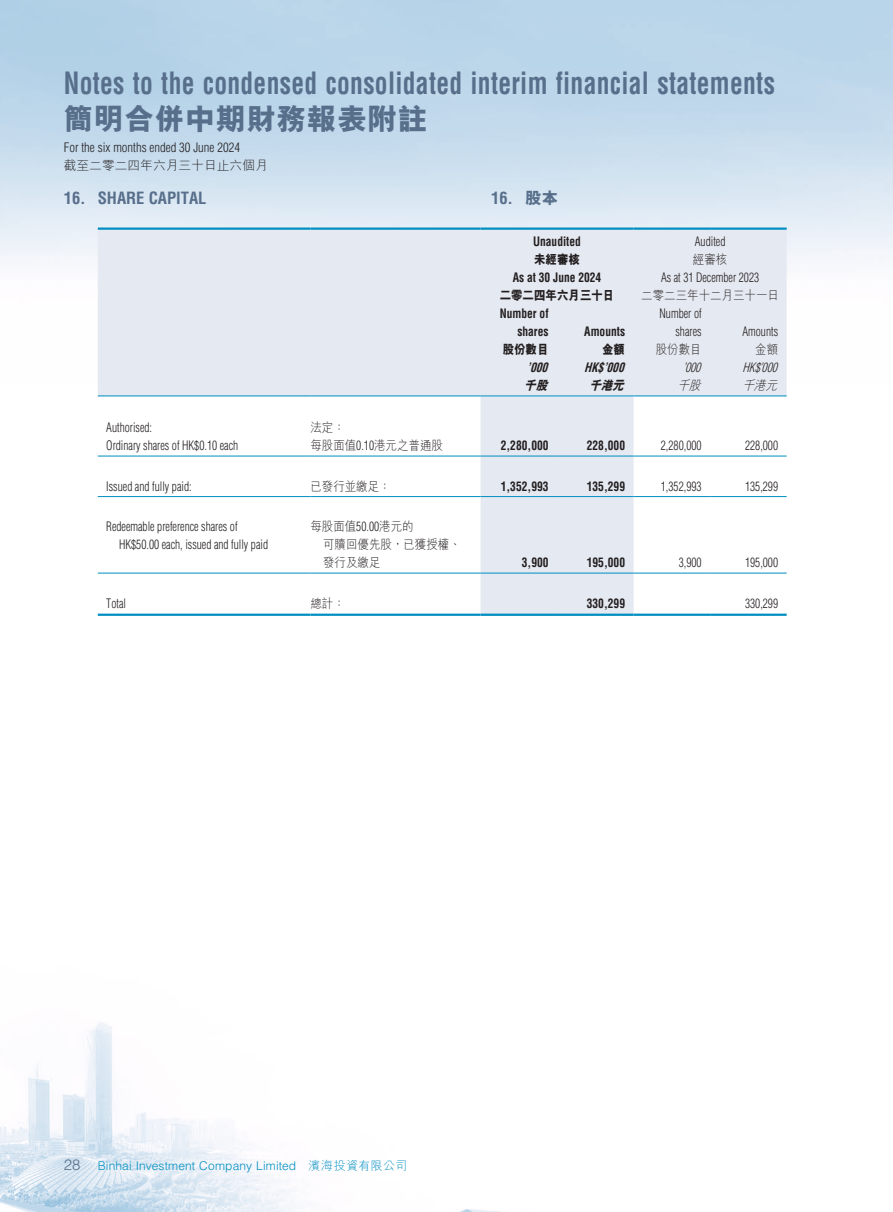
<style>
.page{position:relative;width:893px;height:1212px;background:#fff}
.page>*{position:absolute;margin:0;border:0;box-sizing:border-box;transform-origin:0 0}
.t1{font:700 condensed 30px "Helvetica LT Std";letter-spacing:.01em;color:#586f8b;scale:.85 1}
.t2{font:800 30px "M Hei HK";letter-spacing:.01em;color:#586f8b}
.t3{font:700 condensed 16.5px "Helvetica LT Std";color:#586f8b}
.t4{font:300 condensed 12.75px/18px "Helvetica LT Std";color:#231f20;text-align:right;scale:.9 1}
.t5{font:700 condensed 12.75px/18px "Helvetica LT Std";color:#231f20;text-align:right;scale:.9 1}
.t6{font:300 12.75px/18px "M Hei HK";color:#231f20;scale:.9 1}
.t7{font:300 condensed 12.75px "Helvetica LT Std";color:#231f20}
.t8{font:800 12.75px "M Hei HK";color:#231f20;scale:.9 1}
.t9{font:300 12.75px "M Hei HK";color:#231f20}
.t10{font:italic 700 condensed 12.75px "Helvetica LT Std";color:#231f20;scale:.9 1}
.t11{font:italic 300 condensed 12.75px "Helvetica LT Std";color:#231f20;scale:.9 1}
.t12{font:italic 800 12.75px "M Hei HK";color:#231f20;scale:.9 1}
.t13{font:italic 300 12.75px "M Hei HK";color:#231f20;scale:.9 1}
.t14{font:300 12px "Helvetica LT Std";letter-spacing:.01em;color:#008ec1}
.s1{font-family:"M Hei HK";font-weight:800;font-stretch:normal}
.s2{font-family:"Helvetica LT Std";font-stretch:condensed}
.s3{font-size:15px;color:#586f8b}
.s4{font-family:"M Hei HK"}
</style>
<div class="page">
<img style="left:0;top:0;width:893px;height:1212px">
<svg style="left:98px;top:230px;width:689px;height:384px;fill:#e5e9f1"></svg>
<hr style="left:98px;top:227px;width:212px;height:3px;background:#008ec1">
<hr style="left:310px;top:227px;width:170px;height:3px;background:#008ec1">
<hr style="left:480px;top:227px;width:77px;height:3px;background:#008ec1">
<hr style="left:557px;top:227px;width:77px;height:3px;background:#008ec1">
<hr style="left:634px;top:227px;width:76px;height:3px;background:#008ec1">
<hr style="left:710px;top:227px;width:77px;height:3px;background:#008ec1">
<hr style="left:98px;top:395px;width:212px;height:1px;background:#008ec1">
<hr style="left:310px;top:395px;width:170px;height:1px;background:#008ec1">
<hr style="left:480px;top:395px;width:77px;height:1px;background:#008ec1">
<hr style="left:557px;top:395px;width:77px;height:1px;background:#008ec1">
<hr style="left:634px;top:395px;width:76px;height:1px;background:#008ec1">
<hr style="left:710px;top:395px;width:77px;height:1px;background:#008ec1">
<hr style="left:98px;top:456px;width:212px;height:1px;background:#008ec1">
<hr style="left:310px;top:456px;width:170px;height:1px;background:#008ec1">
<hr style="left:480px;top:456px;width:77px;height:1px;background:#008ec1">
<hr style="left:557px;top:456px;width:77px;height:1px;background:#008ec1">
<hr style="left:634px;top:456px;width:76px;height:1px;background:#008ec1">
<hr style="left:710px;top:456px;width:77px;height:1px;background:#008ec1">
<hr style="left:98px;top:496px;width:212px;height:1px;background:#008ec1">
<hr style="left:310px;top:496px;width:170px;height:1px;background:#008ec1">
<hr style="left:480px;top:496px;width:77px;height:1px;background:#008ec1">
<hr style="left:557px;top:496px;width:77px;height:1px;background:#008ec1">
<hr style="left:634px;top:496px;width:76px;height:1px;background:#008ec1">
<hr style="left:710px;top:496px;width:77px;height:1px;background:#008ec1">
<hr style="left:98px;top:573px;width:212px;height:1px;background:#008ec1">
<hr style="left:310px;top:573px;width:170px;height:1px;background:#008ec1">
<hr style="left:480px;top:573px;width:77px;height:1px;background:#008ec1">
<hr style="left:557px;top:573px;width:77px;height:1px;background:#008ec1">
<hr style="left:634px;top:573px;width:76px;height:1px;background:#008ec1">
<hr style="left:710px;top:573px;width:77px;height:1px;background:#008ec1">
<hr style="left:98px;top:614px;width:212px;height:2px;background:#008ec1">
<hr style="left:310px;top:614px;width:170px;height:2px;background:#008ec1">
<hr style="left:480px;top:614px;width:77px;height:2px;background:#008ec1">
<hr style="left:557px;top:614px;width:77px;height:2px;background:#008ec1">
<hr style="left:634px;top:614px;width:76px;height:2px;background:#008ec1">
<hr style="left:710px;top:614px;width:77px;height:2px;background:#008ec1">
<h1 class="t1" style="left:64px;top:64px;width:838px">Notes to the condensed consolidated interim financial statements</h1>
<h1 class="t2" style="left:64px;top:99px;width:366px">簡明合併中期財務報表附註</h1>
<p class="t7" style="left:64px;top:139px;width:178px">For the six months ended 30 June 2024</p>
<p class="t9" style="left:64px;top:156px;width:205px">截至二零二四年六月三十日止六個月</p>
<p class="t3" style="left:64px;top:187px;width:144px">16. SHARE CAPITAL</p>
<p class="t3" style="left:491px;top:187px;width:69px">16. <span class="s1">股本</span></p>
<p class="t5" style="left:533px;top:232px;width:55px">Unaudited</p>
<p class="t4" style="left:695px;top:232px;width:35px">Audited</p>
<p class="t8" style="left:534px;top:251px;width:53px">未經審核</p>
<p class="t6" style="left:693px;top:250px;width:40px">經審核</p>
<p class="t5" style="left:513px;top:268px;width:100px">As at 30 June 2024</p>
<p class="t4" style="left:661px;top:268px;width:111px">As at 31 December 2023</p>
<p class="t8" style="left:500px;top:287px;width:129px">二零二四年六月三十日</p>
<p class="t6" style="left:641px;top:286px;width:155px">二零二三年十二月三十一日</p>
<p class="t5" style="left:500px;top:304px;width:56px">Number of shares</p>
<p class="t4" style="left:660px;top:304px;width:48px">Number of shares</p>
<p class="t5" style="left:584px;top:322px;width:47px">Amounts</p>
<p class="t4" style="left:742px;top:322px;width:41px">Amounts</p>
<p class="t8" style="left:503px;top:341px;width:53px">股份數目</p>
<p class="t8" style="left:602px;top:341px;width:27px">金額</p>
<p class="t6" style="left:656px;top:340px;width:53px">股份數目</p>
<p class="t6" style="left:755px;top:340px;width:27px">金額</p>
<p class="t10" style="left:527px;top:359px;width:29px">’000</p>
<p class="t10" style="left:584px;top:359px;width:50px">HK$’000</p>
<p class="t11" style="left:683px;top:360px;width:25px">’000</p>
<p class="t11" style="left:742px;top:360px;width:44px">HK$’000</p>
<p class="t12" style="left:524px;top:377px;width:32px">千股</p>
<p class="t12" style="left:589px;top:377px;width:45px">千港元</p>
<p class="t13" style="left:677px;top:376px;width:32px">千股</p>
<p class="t13" style="left:742px;top:376px;width:45px">千港元</p>
<p class="t4" style="left:106px;top:419px;width:52px">Authorised:</p>
<p class="t6" style="left:310px;top:418px;width:40px">法定：</p>
<p class="t4" style="left:106px;top:437px;width:148px">Ordinary shares of HK$0.10 each</p>
<p class="t6" style="left:310px;top:436px;width:149px">每股面值<span class="s2">0.10</span>港元之普通股</p>
<p class="t5" style="left:501px;top:436px;width:55px">2,280,000</p>
<p class="t5" style="left:587px;top:436px;width:44px">228,000</p>
<p class="t4" style="left:661px;top:437px;width:47px">2,280,000</p>
<p class="t4" style="left:745px;top:437px;width:38px">228,000</p>
<p class="t4" style="left:106px;top:477px;width:96px">Issued and fully paid:</p>
<p class="t6" style="left:310px;top:477px;width:91px">已發行並繳足：</p>
<p class="t5" style="left:501px;top:477px;width:55px">1,352,993</p>
<p class="t5" style="left:587px;top:477px;width:44px">135,299</p>
<p class="t4" style="left:661px;top:477px;width:47px">1,352,993</p>
<p class="t4" style="left:745px;top:477px;width:38px">135,299</p>
<p class="t4" style="left:119px;top:518px;width:167px;text-align:left;text-indent:-13px">Redeemable preference shares of<br>HK$50.00 each, issued and fully paid</p>
<p class="t6" style="left:323px;top:517px;width:155px;text-indent:-13px">每股面值<span class="s2">50.00</span>港元的<br>可贖回優先股，已獲授權、發行及繳足</p>
<p class="t5" style="left:522px;top:554px;width:31px">3,900</p>
<p class="t5" style="left:587px;top:554px;width:44px">195,000</p>
<p class="t4" style="left:679px;top:554px;width:27px">3,900</p>
<p class="t4" style="left:745px;top:554px;width:38px">195,000</p>
<p class="t4" style="left:106px;top:594px;width:23px">Total</p>
<p class="t6" style="left:310px;top:594px;width:40px">總計：</p>
<p class="t5" style="left:587px;top:594px;width:44px">330,299</p>
<p class="t4" style="left:745px;top:594px;width:38px">330,299</p>
<p class="t14" style="left:64px;top:1158px;width:345px"><span class="s3">28</span> Binhai Investment Company Limited<span class="s4">　濱海投資有限公司</span></p>
</div>
